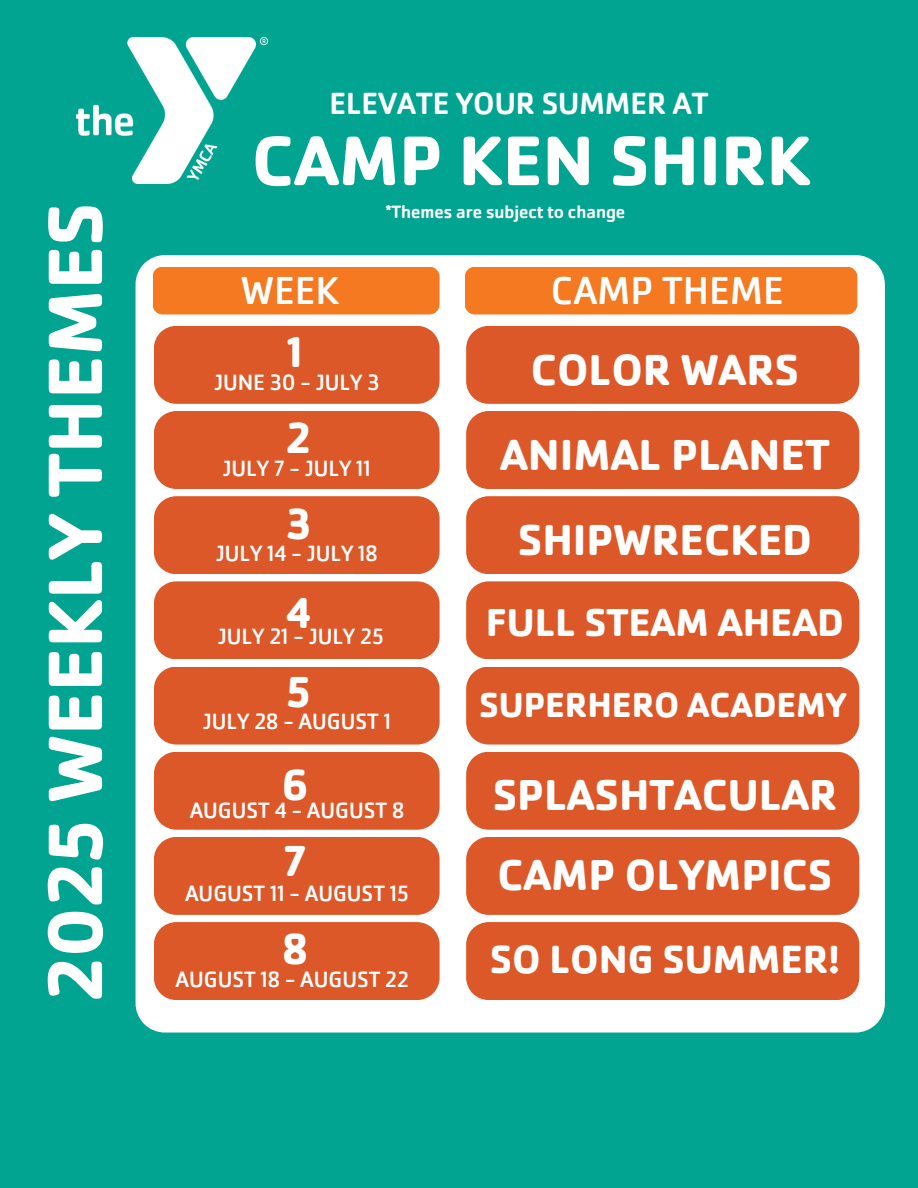
<style>
.page{position:relative;width:918px;height:1188px;background:#01a490}
.page>*{position:absolute;margin:0;border:0;box-sizing:border-box;transform-origin:0 0}
.t1{font:700 79.8px "Cachet Pro";color:#fff}
.t2{font:700 72.75px "Cachet Pro";color:#fff}
.t3{font:700 45px "Cachet Pro";color:#fff}
.t4{font:700 44.85px "Cachet Pro";color:#fff}
.t5{font:700 40.8px "Cachet Pro";color:#fff}
.t6{font:700 40.5px "Cachet Pro";color:#fff}
.t7{font:40.5px "Cachet Pro";color:#fff}
.t8{font:700 36px "Cachet Pro";color:#fff}
.t9{font:500 31.8px "Cachet Pro";color:#fff}
.t10{font:22.95px "Cachet Pro";color:#fff}
.t11{font:500 18.45px "Cachet Pro";color:#fff}
</style>
<div class="page">
<img style="left:76px;top:37px;width:192px;height:147px">
<div style="left:136px;top:255px;width:749px;height:778px;background:#fff"></div>
<div style="left:153px;top:267px;width:286px;height:47px;background:#f47920;border-radius:10px"></div>
<div style="left:465px;top:267px;width:392px;height:47px;background:#f47920;border-radius:10px"></div>
<div style="left:154px;top:326px;width:286px;height:78px;background:#dd5828"></div>
<div style="left:154px;top:411px;width:286px;height:78px;background:#dd5828"></div>
<div style="left:154px;top:496px;width:286px;height:78px;background:#dd5828"></div>
<div style="left:154px;top:581px;width:286px;height:78px;background:#dd5828"></div>
<div style="left:154px;top:667px;width:286px;height:78px;background:#dd5828"></div>
<div style="left:154px;top:752px;width:286px;height:78px;background:#dd5828"></div>
<div style="left:154px;top:837px;width:286px;height:78px;background:#dd5828"></div>
<div style="left:154px;top:922px;width:286px;height:78px;background:#dd5828"></div>
<div style="left:466px;top:326px;width:393px;height:78px;background:#dd5828"></div>
<div style="left:466px;top:411px;width:393px;height:78px;background:#dd5828"></div>
<div style="left:466px;top:496px;width:393px;height:78px;background:#dd5828"></div>
<div style="left:466px;top:581px;width:393px;height:78px;background:#dd5828"></div>
<div style="left:466px;top:667px;width:393px;height:78px;background:#dd5828"></div>
<div style="left:466px;top:752px;width:393px;height:78px;background:#dd5828"></div>
<div style="left:466px;top:837px;width:393px;height:78px;background:#dd5828"></div>
<div style="left:466px;top:922px;width:393px;height:78px;background:#dd5828"></div>
<h5 class="t1" style="left:25px;top:1001px;width:800px;rotate:-90deg">2025 WEEKLY THEMES</h5>
<p class="t9" style="left:330px;top:83px;width:380px">ELEVATE YOUR SUMMER AT</p>
<p class="t2" style="left:252px;top:115px;width:561px">CAMP KEN SHIRK</p>
<h6 class="t11" style="left:385px;top:200px;width:241px">*Themes are subject to change</h6>
<h1 class="t7" style="left:241px;top:265px;width:100px">WEEK</h1>
<p class="t7" style="left:551px;top:265px;width:234px">CAMP THEME</p>
<h1 class="t3" style="left:287px;top:324px;width:17px">1</h1>
<h3 class="t3" style="left:531px;top:341px;width:270px">COLOR WARS</h3>
<h6 class="t10" style="left:214px;top:368px;width:167px">JUNE 30 - JULY 3</h6>
<h3 class="t3" style="left:286px;top:409px;width:26px">2</h3>
<p class="t10" style="left:223px;top:453px;width:150px">JULY 7 - JULY 11</p>
<p class="t3" style="left:286px;top:495px;width:26px">3</p>
<h6 class="t10" style="left:216px;top:538px;width:163px">JULY 14 - JULY 18</h6>
<h6 class="t3" style="left:286px;top:584px;width:26px">4</h6>
<p class="t10" style="left:218px;top:622px;width:167px">JULY 21 - JULY 25</p>
<p class="t3" style="left:286px;top:664px;width:26px">5</p>
<h6 class="t10" style="left:203px;top:707px;width:190px">JULY 28 - AUGUST 1</h6>
<h6 class="t3" style="left:282px;top:756px;width:28px">6</h6>
<p class="t10" style="left:190px;top:796px;width:216px">AUGUST 4 - AUGUST 8</p>
<p class="t3" style="left:284px;top:832px;width:24px">7</p>
<h6 class="t10" style="left:185px;top:879px;width:225px">AUGUST 11 - AUGUST 15</h6>
<h6 class="t3" style="left:282px;top:921px;width:27px">8</h6>
<p class="t10" style="left:176px;top:964px;width:235px">AUGUST 18 - AUGUST 22</p>
<h2 class="t3" style="left:500px;top:426px;width:331px">ANIMAL PLANET</h2>
<h2 class="t3" style="left:518px;top:511px;width:296px">SHIPWRECKED</h2>
<h2 class="t6" style="left:486px;top:597px;width:360px">FULL STEAM AHEAD</h2>
<h3 class="t8" style="left:479px;top:682px;width:369px">SUPERHERO ACADEMY</h3>
<h4 class="t4" style="left:493px;top:767px;width:346px">SPLASHTACULAR</h4>
<h2 class="t4" style="left:497px;top:846px;width:336px">CAMP OLYMPICS</h2>
<h2 class="t5" style="left:490px;top:933px;width:352px">SO LONG SUMMER!</h2>
</div>
